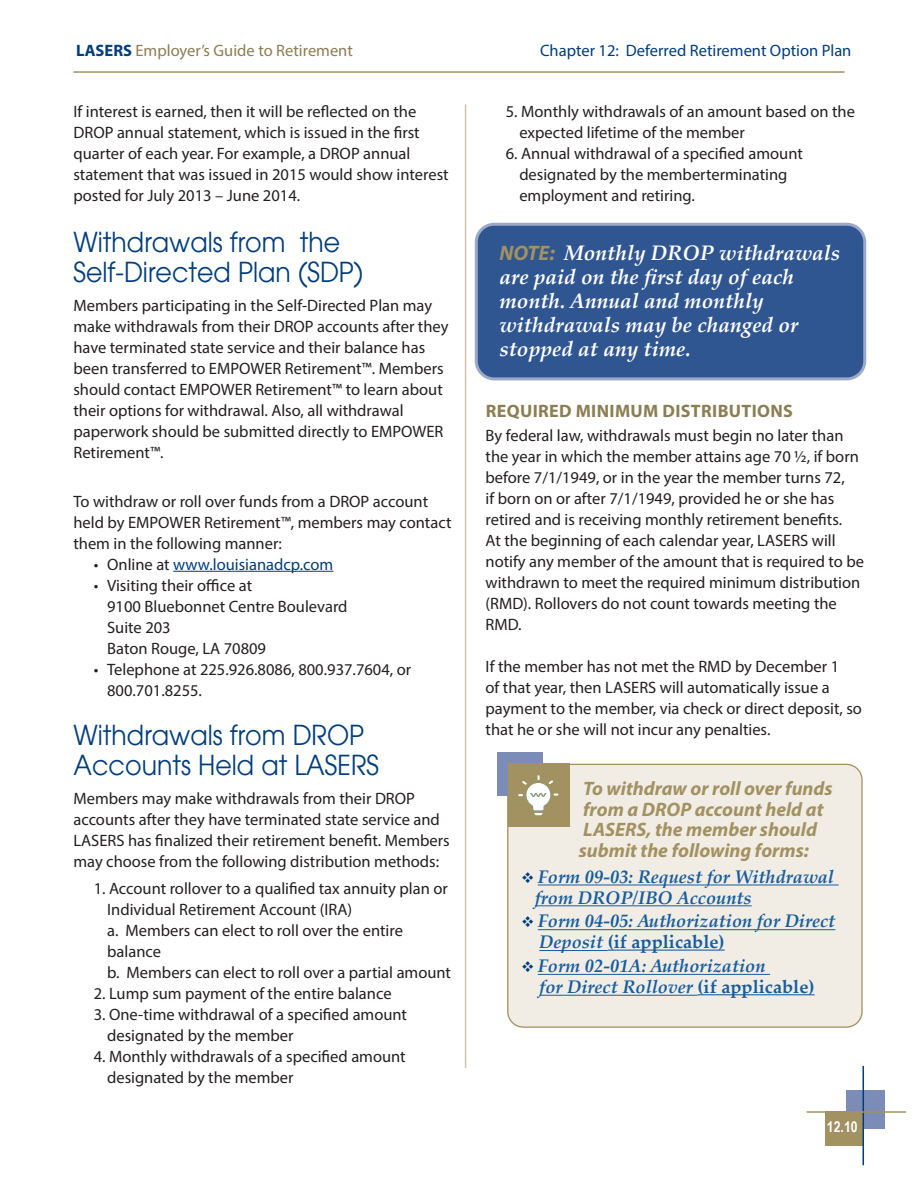
<style>
.page{position:relative;width:918px;height:1188px;background:#fff}
.page>*{position:absolute;margin:0;border:0;box-sizing:border-box;transform-origin:0 0}
.t1{font:27px/30px "Avant Garde";color:#013d7d;scale:.94 1}
.t2{font:italic 700 21px/24px "Palatino Linotype";color:#fff}
.t3{font:italic 700 19.5px/20.9px "Myriad Pro";color:#a29161}
.t4{font:italic 700 18.3px/20.9px "Palatino Linotype";color:#175d9e}
.t5{font:700 18px "Myriad Pro";letter-spacing:.02em;color:#8c7d53}
.t6{font:16.5px/21px "Myriad Pro";color:#231f20}
.t7{font:16.5px "Myriad Pro";color:#013d7d}
.t8{font:16.5px "Myriad Pro";color:#8c7d53}
.t9{font:700 15px "Arial Narrow";color:#fff}
.s1{font-weight:700;color:#013d7d}
.s2{color:#231f20}
.s3{font-family:"Myriad Pro";color:#a29161}
.s4{color:#013d7d}
.s5{font-style:normal}
</style>
<div class="page">
<div style="left:846px;top:1090px;width:39px;height:39px;background:#7b8cb7"></div>
<div style="left:825px;top:1111px;width:38px;height:35px;background:#a29161"></div>
<hr style="left:863px;top:1066px;width:1px;height:99px;background:#013d7d">
<hr style="left:807px;top:1111px;width:99px;height:2px;background:#a29161">
<hr style="left:73px;top:71px;width:772px;height:2px;background:#a29161">
<hr style="left:173px;top:571px;width:160px;height:1px;background:#013d7d">
<hr style="left:465px;top:104px;width:1px;height:964px;background:#cfc3aa">
<div style="left:476px;top:224px;width:389px;height:155px;background:#305691;border-radius:18px"></div>
<div style="left:475px;top:223px;width:391px;height:157px;border:3px solid #9da9cb;border-radius:18px"></div>
<div style="left:508px;top:764px;width:354px;height:263px;background:#f1ede5;border-radius:16px"></div>
<div style="left:507px;top:764px;width:356px;height:264px;border:1px solid #a29161;border-radius:16px"></div>
<div style="left:497px;top:752px;width:46px;height:44px;background:#7b8cb7"></div>
<div style="left:508px;top:763px;width:62px;height:64px;background:#a29161"></div>
<svg style="left:519px;top:776px;width:38px;height:39px"></svg>
<hr style="left:538px;top:885px;width:301px;height:1px;background:#175d9e">
<hr style="left:535px;top:905px;width:217px;height:1px;background:#175d9e">
<hr style="left:538px;top:929px;width:297px;height:1px;background:#175d9e">
<hr style="left:539px;top:950px;width:69px;height:1px;background:#175d9e">
<hr style="left:608px;top:950px;width:117px;height:1px;background:#175d9e">
<hr style="left:538px;top:974px;width:232px;height:1px;background:#175d9e">
<hr style="left:539px;top:995px;width:159px;height:1px;background:#175d9e">
<hr style="left:698px;top:994px;width:117px;height:1px;background:#175d9e">
<p class="t8" style="left:76px;top:40px;width:278px"><span class="s1">LASERS</span> Employer’s Guide to Retirement</p>
<p class="t6" style="left:73px;top:101px;width:377px">If interest is earned, then it will be reflected on the DROP annual statement, which is issued in the first quarter of each year. For example, a DROP annual statement that was issued in 2015 would show interest posted for July 2013 – June 2014.</p>
<h1 class="t1" style="left:73px;top:227px;width:310px">Withdrawals from the<br>Self-Directed Plan (SDP)</h1>
<p class="t6" style="left:73px;top:295px;width:377px">Members participating in the Self-Directed Plan may make withdrawals from their DROP accounts after they have terminated state service and their balance has been transferred to EMPOWER Retirement™. Members should contact EMPOWER Retirement™ to learn about their options for withdrawal. Also, all withdrawal paperwork should be submitted directly to EMPOWER Retirement™.</p>
<p class="t6" style="left:73px;top:490px;width:380px">To withdraw or roll over funds from a DROP account held by EMPOWER Retirement™, members may contact them in the following manner:</p>
<p class="t7" style="left:94px;top:554px;width:241px"><span class="s2">• Online at</span> www.louisianadcp.com</p>
<p class="t6" style="left:107px;top:574px;width:242px;text-indent:-13px">• Visiting their office at<br>9100 Bluebonnet Centre Boulevard<br>Suite 203<br>Baton Rouge, LA 70809</p>
<p class="t6" style="left:107px;top:658px;width:306px;text-indent:-13px">• Telephone at 225.926.8086, 800.937.7604, or<br>800.701.8255.</p>
<h1 class="t1" style="left:73px;top:720px;width:327px">Withdrawals from DROP<br>Accounts Held at LASERS</h1>
<p class="t6" style="left:73px;top:787px;width:378px">Members may make withdrawals from their DROP accounts after they have terminated state service and LASERS has finalized their retirement benefit. Members may choose from the following distribution methods:</p>
<p class="t6" style="left:107px;top:878px;width:345px;text-indent:-13px">1. Account rollover to a qualified tax annuity plan or Individual Retirement Account (IRA)<br>a. Members can elect to roll over the entire balance<br>b. Members can elect to roll over a partial amount</p>
<p class="t6" style="left:94px;top:983px;width:299px">2. Lump sum payment of the entire balance</p>
<p class="t6" style="left:107px;top:1004px;width:301px;text-indent:-13px">3. One-time withdrawal of a specified amount designated by the member</p>
<p class="t6" style="left:107px;top:1046px;width:300px;text-indent:-13px">4. Monthly withdrawals of a specified amount designated by the member</p>
<p class="t7" style="left:540px;top:40px;width:313px">Chapter 12: Deferred Retirement Option Plan</p>
<p class="t6" style="left:519px;top:101px;width:337px;text-indent:-13px">5. Monthly withdrawals of an amount based on the expected lifetime of the member</p>
<p class="t6" style="left:519px;top:143px;width:285px;text-indent:-13px">6. Annual withdrawal of a specified amount designated by the memberterminating employment and retiring.</p>
<p class="t2" style="left:500px;top:240px;width:342px"><span class="s3">NOTE:</span> Monthly DROP withdrawals are paid on the first day of each month. Annual and monthly withdrawals may be changed or stopped at any time.</p>
<p class="t5" style="left:486px;top:400px;width:309px">REQUIRED MINIMUM DISTRIBUTIONS</p>
<p class="t6" style="left:486px;top:424px;width:380px">By federal law, withdrawals must begin no later than the year in which the member attains age 70 ½, if born before 7/1/1949, or in the year the member turns 72,<br>if born on or after 7/1/1949, provided he or she has retired and is receiving monthly retirement benefits.<br>At the beginning of each calendar year, LASERS will notify any member of the amount that is required to be withdrawn to meet the required minimum distribution (RMD). Rollovers do not count towards meeting the RMD.</p>
<p class="t6" style="left:486px;top:655px;width:378px">If the member has not met the RMD by December 1<br>of that year, then LASERS will automatically issue a payment to the member, via check or direct deposit, so that he or she will not incur any penalties.</p>
<p class="t3" style="left:579px;top:777px;width:255px">To withdraw or roll over funds from a DROP account held at<br>LASERS, the member should submit the following forms:</p>
<p class="t4" style="left:535px;top:865px;width:301px;text-indent:-14px"><span class="s4">❖</span> Form 09-03: Request for Withdrawal from DROP/IBO Accounts</p>
<p class="t4" style="left:539px;top:910px;width:298px;text-indent:-18px"><span class="s4">❖</span> Form 04-05: Authorization for Direct<br>Deposit <span class="s5">(if applicable)</span></p>
<p class="t4" style="left:539px;top:955px;width:277px;text-indent:-18px"><span class="s4">❖</span> Form 02-01A: Authorization<br>for Direct Rollover <span class="s5">(if applicable)</span></p>
<p class="t9" style="left:827px;top:1115px;width:32px">12.10</p>
</div>
